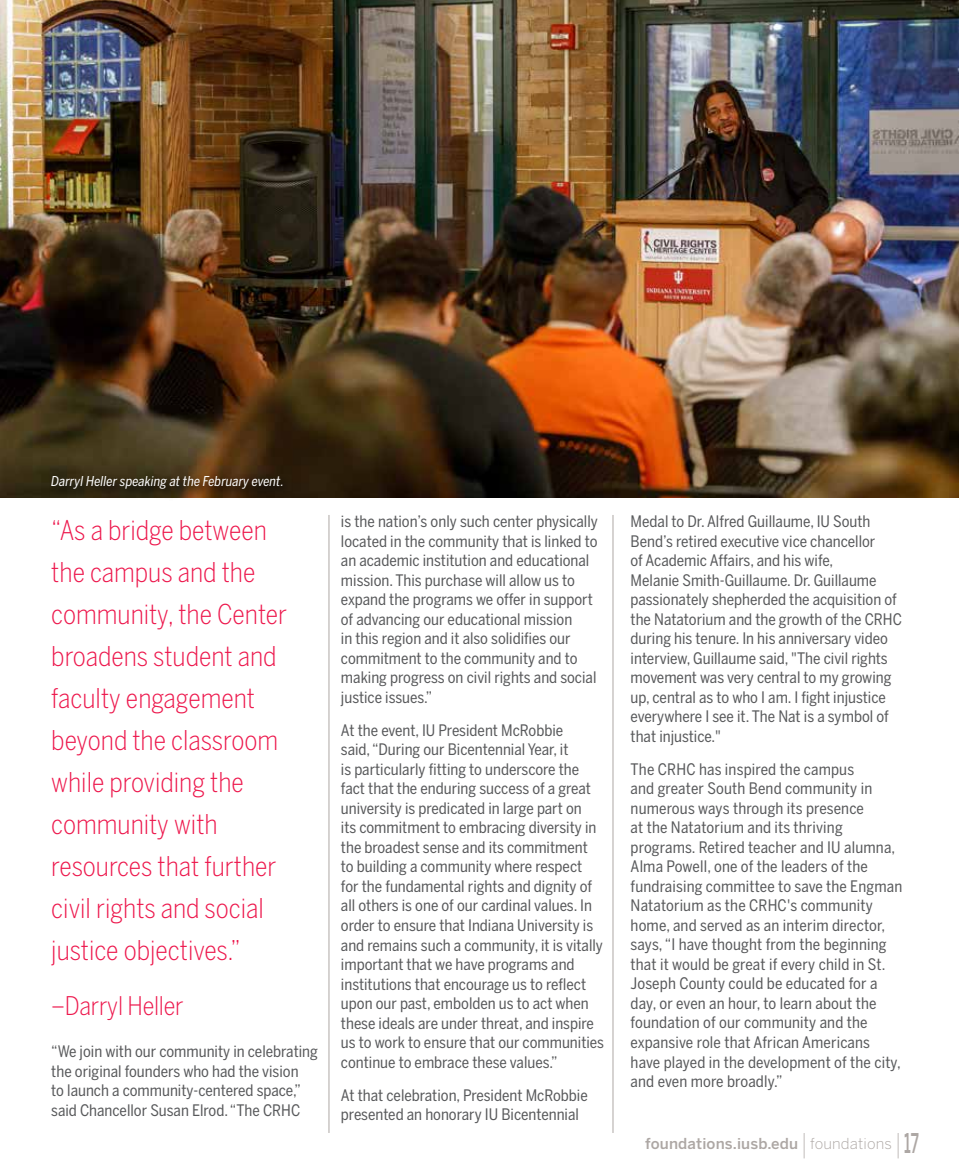
<style>
.page{position:relative;width:959px;height:1175px;background:#fff}
.page>*{position:absolute;margin:0;border:0;box-sizing:border-box;transform-origin:0 0}
.t1{font:300 27px/42px "Benton Sans Cond";color:#ed174c}
.t2{font:300 25.5px "Benton Sans Cond";letter-spacing:-.01em;color:#ed174c}
.t3{font:15.75px/19.5px "Benton Sans Cond";color:#58595b}
.t4{font:500 15px "Benton Sans";letter-spacing:.01em;color:#ada7a4}
.t5{font:italic 13.5px "Benton Sans Cond";color:#fff}
.s1{font-weight:300;font-size:27px}
.s2{font-weight:300}
.s3{font-size:27px}
</style>
<div class="page">
<hr style="left:328px;top:515px;width:1px;height:618px;background:#ada7a4">
<hr style="left:612px;top:515px;width:1px;height:618px;background:#ada7a4">
<img style="left:0;top:0;width:958px;height:497px">
<svg style="left:49px;top:472px;width:245px;height:26px;background:#372710"></svg>
<p class="t5" style="left:51px;top:472px;width:234px">Darryl Heller speaking at the February event.</p>
<h2 class="t1" style="left:51px;top:508px;width:237px">“As a bridge between the campus and the community, the Center broadens student and faculty engagement beyond the classroom while providing the community with resources that further civil rights and social justice objectives.”</h2>
<h2 class="t2" style="left:51px;top:990px;width:134px">–Darryl Heller</h2>
<p class="t3" style="left:51px;top:1041px;width:268px">“We join with our community in celebrating the original founders who had the vision<br>to launch a community-centered space,” said Chancellor Susan Elrod. “The CRHC</p>
<p class="t3" style="left:341px;top:512px;width:258px">is the nation’s only such center physically located in the community that is linked to an academic institution and educational mission. This purchase will allow us to expand the programs we offer in support of advancing our educational mission<br>in this region and it also solidifies our commitment to the community and to making progress on civil rights and social justice issues.”</p>
<p class="t3" style="left:341px;top:720px;width:264px">At the event, IU President McRobbie<br>said, “During our Bicentennial Year, it<br>is particularly fitting to underscore the fact that the enduring success of a great university is predicated in large part on<br>its commitment to embracing diversity in the broadest sense and its commitment to building a community where respect<br>for the fundamental rights and dignity of all others is one of our cardinal values. In order to ensure that Indiana University is and remains such a community, it is vitally important that we have programs and institutions that encourage us to reflect upon our past, embolden us to act when these ideals are under threat, and inspire us to work to ensure that our communities continue to embrace these values.”</p>
<p class="t3" style="left:341px;top:1085px;width:248px">At that celebration, President McRobbie presented an honorary IU Bicentennial</p>
<p class="t3" style="left:630px;top:512px;width:273px">Medal to Dr. Alfred Guillaume, IU South Bend’s retired executive vice chancellor<br>of Academic Affairs, and his wife,<br>Melanie Smith-Guillaume. Dr. Guillaume passionately shepherded the acquisition of the Natatorium and the growth of the CRHC during his tenure. In his anniversary video interview, Guillaume said, "The civil rights movement was very central to my growing up, central as to who I am. I fight injustice everywhere I see it. The Nat is a symbol of that injustice."</p>
<p class="t3" style="left:630px;top:759px;width:273px">The CRHC has inspired the campus<br>and greater South Bend community in numerous ways through its presence<br>at the Natatorium and its thriving programs. Retired teacher and IU alumna, Alma Powell, one of the leaders of the fundraising committee to save the Engman Natatorium as the CRHC's community home, and served as an interim director, says, “I have thought from the beginning that it would be great if every child in St.<br>Joseph County could be educated for a day, or even an hour, to learn about the foundation of our community and the expansive role that African Americans have played in the development of the city, and even more broadly.”</p>
<p class="t4" style="left:645px;top:1134px;width:275px">foundations.iusb.edu <span class="s1">|</span> <span class="s2">foundations</span> <span class="s1">|</span> <span class="s3">17</span></p>
</div>
